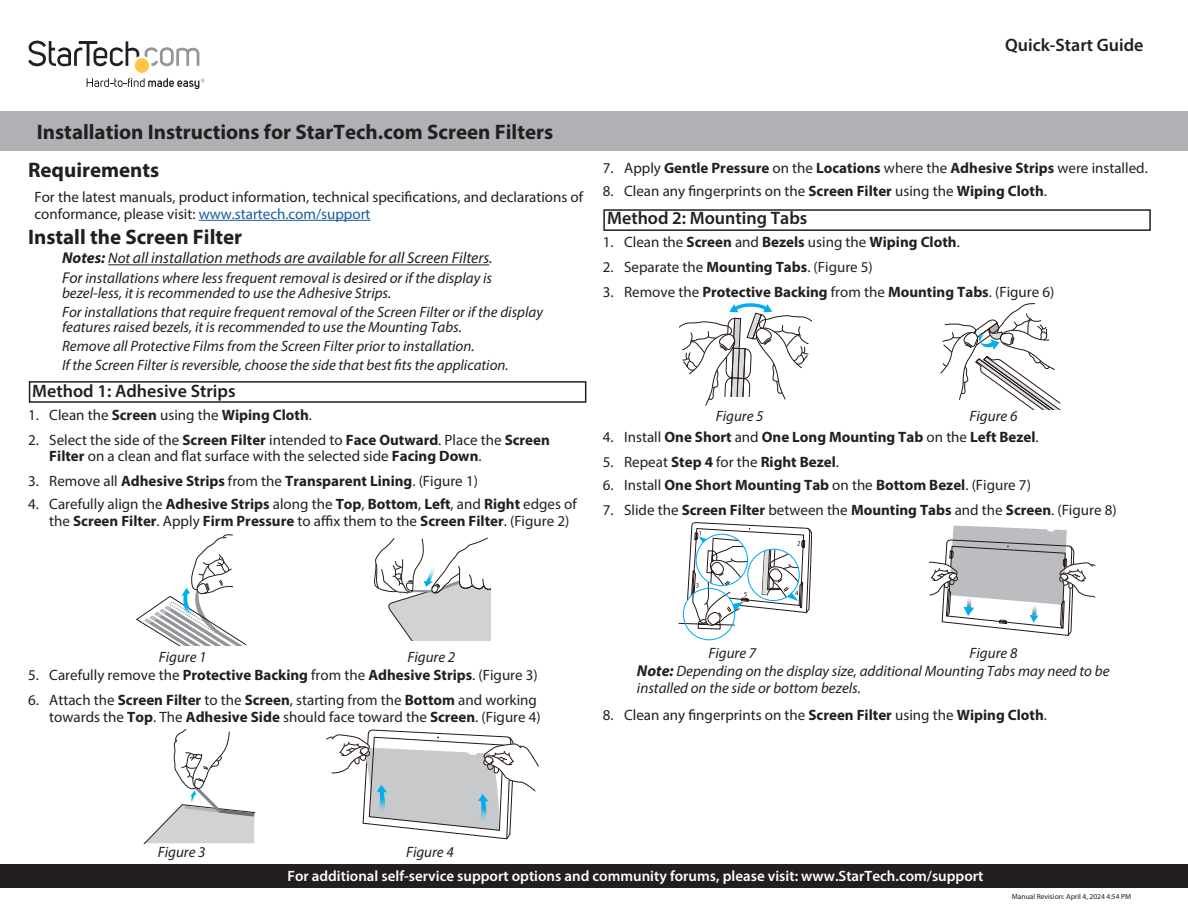
<style>
.page{position:relative;width:1188px;height:918px;background:#fff}
.page>*{position:absolute;margin:0;border:0;box-sizing:border-box;transform-origin:0 0}
.Manual_Description{font:700 21px "Myriad Pro";color:#231f20}
.t1{font:600 18px "Myriad Pro";color:#231f20}
.Note{font:italic 15.75px "Myriad Pro";color:#231f20}
.Text{font:15px/16.5px "Myriad Pro";color:#231f20}
.Note-2{font:italic 15px/15px "Myriad Pro";color:#231f20}
.t2{font:700 15px "Myriad Pro";color:#231f20}
.t3{font:600 15px "Myriad Pro";color:#fff}
.Text-2{font:italic 15px "Myriad Pro";color:#231f20}
.t4{font:7.5px "Myriad Pro";color:#231f20}
.s1{color:#175d9e}
.s2{font-weight:700}
.s3{font-size:15px}
.s4{font-size:15.75px}
.s5{font-weight:400}
.s6{font-weight:700;font-size:15.75px}
</style>
<div class="page">
<div style="left:0;top:112px;width:1188px;height:39px;background:#b0b1b5"></div>
<div style="left:0;top:864px;width:1188px;height:23px;background:#231f20"></div>
<svg style="left:145px;top:47px;width:54px;height:19px"></svg>
<svg style="left:87px;top:78px;width:118px;height:11px"></svg>
<svg style="left:28px;top:41px;width:111px;height:25px"></svg>
<div style="left:135px;top:58px;width:14px;height:15px;background:#fec644;border-radius:50%"></div>
<hr style="left:199px;top:220px;width:172px;height:1px;background:#175d9e">
<svg style="left:108px;top:264px;width:25px;height:1px"></svg>
<hr style="left:133px;top:265px;width:356px;height:1px;background:#231f20">
<svg style="left:374px;top:537px;width:117px;height:104px"></svg>
<svg style="left:144px;top:730px;width:110px;height:113px"></svg>
<svg style="left:136px;top:534px;width:110px;height:111px"></svg>
<svg style="left:326px;top:729px;width:213px;height:111px"></svg>
<svg style="left:683px;top:588px;width:52px;height:52px"></svg>
<svg style="left:679px;top:522px;width:133px;height:107px"></svg>
<svg style="left:929px;top:525px;width:166px;height:111px"></svg>
<svg style="left:679px;top:303px;width:133px;height:103px"></svg>
<svg style="left:940px;top:303px;width:120px;height:107px"></svg>
<div style="left:29px;top:381px;width:557px;height:22px;border:2px solid #231f20"></div>
<div style="left:603px;top:209px;width:548px;height:22px;border:2px solid #231f20"></div>
<p class="t1" style="left:1005px;top:34px;width:140px">Quick-Start Guide</p>
<p class="Manual_Description" style="left:37px;top:119px;width:518px">Installation Instructions for StarTech.com Screen Filters</p>
<h1 class="Manual_Description" style="left:28px;top:157px;width:133px">Requirements</h1>
<p class="Text" style="left:34px;top:189px;width:550px">For the latest manuals, product information, technical specifications, and declarations of conformance, please visit: <span class="s1">www.startech.com/support</span></p>
<h1 class="Manual_Description" style="left:28px;top:223px;width:216px">Install the Screen Filter</h1>
<p class="Note" style="left:62px;top:248px;width:432px"><span class="s2">Notes:</span> <span class="s3">Not</span> all installation methods are available for all Screen Filters.</p>
<p class="Note-2" style="left:62px;top:270px;width:431px"><span class="s4">For</span> installations where less frequent removal is desired or if the display is bezel-less, it is recommended to use the Adhesive Strips.</p>
<p class="Note-2" style="left:62px;top:304px;width:482px">For installations that require frequent removal of the Screen Filter or if the display features raised bezels, it is recommended to use the Mounting Tabs.</p>
<p class="Note-2" style="left:62px;top:338px;width:414px">Remove all Protective Films from the Screen Filter prior to installation.</p>
<p class="Note-2" style="left:62px;top:358px;width:448px">If the Screen Filter is reversible, choose the side that best fits the application.</p>
<h2 class="t1" style="left:32px;top:379px;width:205px">Method 1: Adhesive Strips</h2>
<p class="Text" style="left:28px;top:406px;width:285px">1. Clean the <span class="s2">Screen</span> using the <span class="s2">Wiping Cloth</span>.</p>
<p class="Text" style="left:49px;top:431px;width:502px;text-indent:-21px">2. Select the side of the <span class="s2">Screen Filter</span> intended to <span class="s2">Face Outward</span>. Place the <span class="s2">Screen<br>Filter</span> on a clean and flat surface with the selected side <span class="s2">Facing Down</span>.</p>
<p class="t2" style="left:28px;top:471px;width:451px"><span class="s5">3. Remove all</span> Adhesive Strips <span class="s5">from the</span> Transparent Lining<span class="s5">. (Figure 1)</span></p>
<p class="Text" style="left:49px;top:496px;width:529px;text-indent:-21px">4. Carefully align the <span class="s2">Adhesive Strips</span> along the <span class="s2">Top</span>, <span class="s2">Bottom</span>, <span class="s2">Left</span>, and <span class="s2">Right</span> edges of the <span class="s2">Screen Filter</span>. Apply <span class="s2">Firm Pressure</span> to affix them to the <span class="s2">Screen Filter</span>. (Figure 2)</p>
<p class="t2" style="left:603px;top:158px;width:546px"><span class="s5">7. Apply</span> Gentle Pressure <span class="s5">on the</span> Locations <span class="s5">where the</span> Adhesive Strips <span class="s5">were installed.</span></p>
<p class="Text" style="left:603px;top:182px;width:446px">8. Clean any fingerprints on the <span class="s2">Screen Filter</span> using the <span class="s2">Wiping Cloth</span>.</p>
<h2 class="t1" style="left:607px;top:207px;width:202px">Method 2: Mounting Tabs</h2>
<p class="t2" style="left:603px;top:232px;width:358px"><span class="s5">1. Clean the</span> Screen <span class="s5">and</span> Bezels <span class="s5">using the</span> Wiping Cloth<span class="s5">.</span></p>
<p class="Text" style="left:603px;top:259px;width:271px">2. Separate the <span class="s2">Mounting Tabs</span>. (Figure 5)</p>
<p class="t2" style="left:603px;top:282px;width:453px"><span class="s5">3. Remove the</span> Protective Backing <span class="s5">from the</span> Mounting Tabs<span class="s5">. (Figure 6)</span></p>
<p class="Text-2" style="left:716px;top:407px;width:49px">Figure 5</p>
<p class="Text-2" style="left:970px;top:407px;width:49px">Figure 6</p>
<p class="t2" style="left:603px;top:427px;width:437px"><span class="s5">4. Install</span> One Short <span class="s5">and</span> One Long Mounting Tab <span class="s5">on the</span> Left Bezel<span class="s5">.</span></p>
<p class="Text" style="left:603px;top:453px;width:238px">5. Repeat <span class="s2">Step 4</span> for the <span class="s2">Right Bezel</span>.</p>
<p class="t2" style="left:603px;top:476px;width:430px"><span class="s5">6. Install</span> One Short Mounting Tab <span class="s5">on the</span> Bottom Bezel<span class="s5">. (Figure 7)</span></p>
<p class="Text" style="left:603px;top:502px;width:515px">7. Slide the <span class="s2">Screen Filter</span> between the <span class="s2">Mounting Tabs</span> and the <span class="s2">Screen</span>. (Figure 8)</p>
<p class="Text-2" style="left:159px;top:648px;width:49px">Figure 1</p>
<p class="Text-2" style="left:407px;top:648px;width:49px">Figure 2</p>
<p class="Text" style="left:28px;top:667px;width:511px">5. Carefully remove the <span class="s2">Protective Backing</span> from the <span class="s2">Adhesive Strips</span>. (Figure 3)</p>
<p class="Text" style="left:28px;top:692px;width:514px;text-align:right">6. Attach the <span class="s2">Screen Filter</span> to the <span class="s2">Screen</span>, starting from the <span class="s2">Bottom</span> and working towards the <span class="s2">Top</span>. The <span class="s2">Adhesive Side</span> should face toward the <span class="s2">Screen</span>. (Figure 4)</p>
<p class="Text-2" style="left:708px;top:644px;width:49px">Figure 7</p>
<p class="Text-2" style="left:970px;top:644px;width:49px">Figure 8</p>
<p class="Note-2" style="left:637px;top:663px;width:474px;line-height:16.5px"><span class="s6">Note:</span> Depending on the display size, additional Mounting Tabs may need to be installed on the side or bottom bezels.</p>
<p class="Text" style="left:603px;top:706px;width:446px">8. Clean any fingerprints on the <span class="s2">Screen Filter</span> using the <span class="s2">Wiping Cloth</span>.</p>
<p class="Text-2" style="left:158px;top:843px;width:49px">Figure 3</p>
<p class="Text-2" style="left:406px;top:843px;width:49px">Figure 4</p>
<p class="t3" style="left:287px;top:866px;width:698px">For additional self-service support options and community forums, please visit: www.StarTech.com/support</p>
<p class="t4" style="left:1012px;top:892px;width:121px">Manual Revision: April 4, 2024 4:54 PM</p>
</div>
